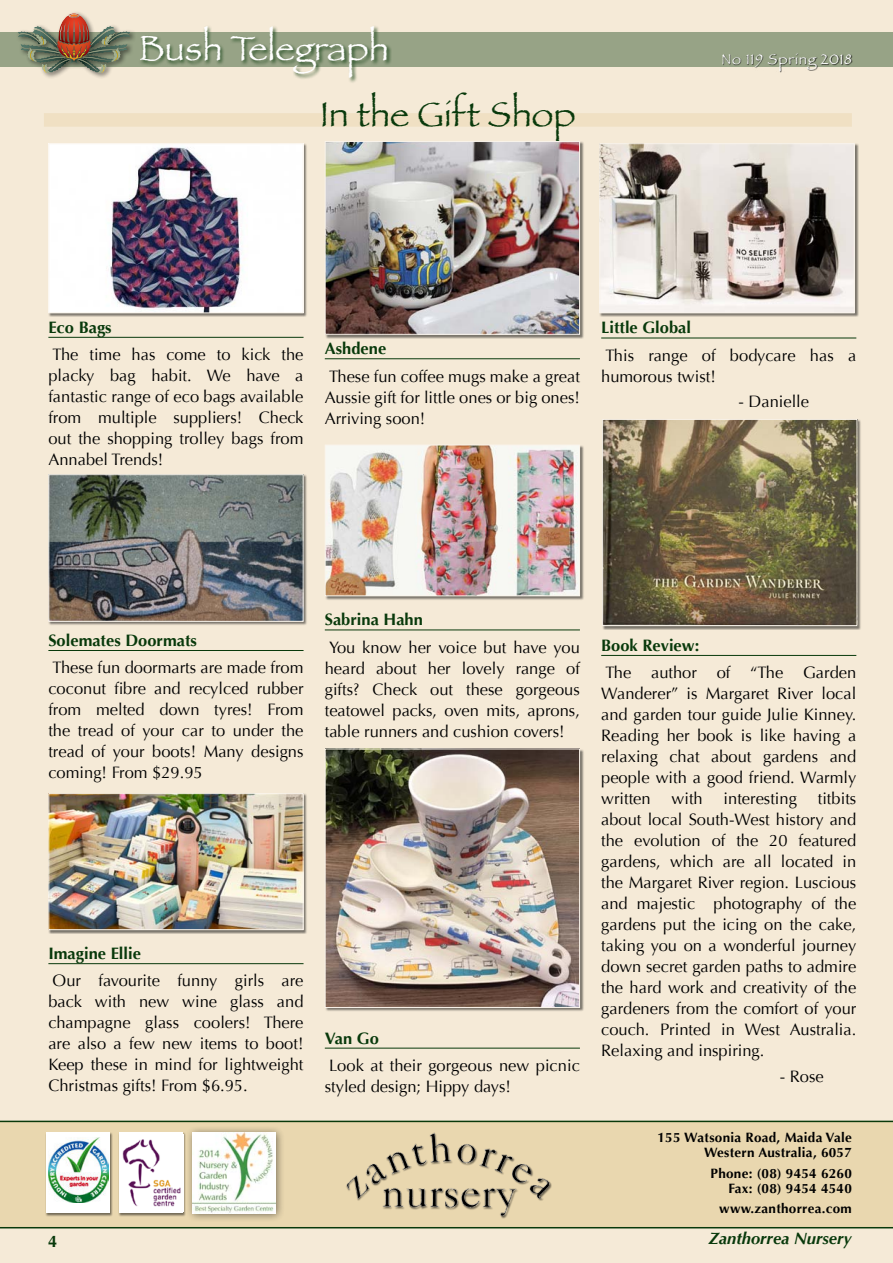
<style>
.page{position:relative;width:893px;height:1263px;background:#f5ead7}
.page>*{position:absolute;margin:0;border:0;box-sizing:border-box;transform-origin:0 0}
.t1{font:36px "Papyrus";color:#fff}
.t2{font:36px "Papyrus";color:#08390b}
.t3{font:16.5px/21px "Optima";color:#000;text-align:justify}
.t4{font:700 16.5px "Optima";color:#08390b}
.t5{font:italic 700 16.5px "Optima";color:#08390b}
.t6{font:15px "Papyrus";letter-spacing:.05em;color:#fff}
.t7{font:700 13.5px/15px "Optima";letter-spacing:.02em;color:#000;text-align:right}
</style>
<div class="page">
<div style="left:0;top:1121px;width:893px;height:107px;background:#e9d7af"></div>
<img style="left:346px;top:1133px;width:205px;height:84px">
<div style="left:0;top:33px;width:893px;height:34px;background:#97a386"></div>
<hr style="left:0;top:1227px;width:893px;height:1px;background:#08390b">
<hr style="left:0;top:1121px;width:893px;height:1px;background:#08390b">
<div style="left:139px;top:25px;width:253px;height:59px;background:#08390b;opacity:.75"></div>
<div style="left:723px;top:53px;width:129px;height:19px;background:#000;opacity:.75"></div>
<div style="left:45px;top:1132px;width:68px;height:84px;background:#000;opacity:.5"></div>
<div style="left:46px;top:1132px;width:64px;height:81px;background:#fff"></div>
<img style="left:48px;top:1138px;width:61px;height:64px">
<div style="left:118px;top:1132px;width:68px;height:84px;background:#000;opacity:.5"></div>
<div style="left:119px;top:1132px;width:64px;height:81px;background:#fff"></div>
<img style="left:122px;top:1139px;width:59px;height:68px">
<div style="left:44px;top:113px;width:808px;height:14px;background:#f0e0c3"></div>
<hr style="left:48px;top:337px;width:256px;height:1px;background:#08390b">
<hr style="left:48px;top:650px;width:256px;height:1px;background:#08390b">
<hr style="left:48px;top:963px;width:256px;height:1px;background:#08390b">
<hr style="left:325px;top:358px;width:255px;height:1px;background:#08390b">
<hr style="left:325px;top:629px;width:255px;height:1px;background:#08390b">
<hr style="left:325px;top:1048px;width:255px;height:1px;background:#08390b">
<hr style="left:601px;top:338px;width:255px;height:1px;background:#08390b">
<hr style="left:601px;top:655px;width:255px;height:1px;background:#08390b">
<div style="left:15px;top:11px;width:121px;height:69px;background:#000;opacity:.5"></div>
<img style="left:18px;top:13px;width:112px;height:60px">
<div style="left:49px;top:143px;width:259px;height:174px;background:#000;opacity:.5"></div>
<img style="left:50px;top:145px;width:252px;height:166px">
<div style="left:48px;top:143px;width:256px;height:170px;border:1px solid #faf4eb"></div>
<div style="left:49px;top:474px;width:259px;height:152px;background:#000;opacity:.5"></div>
<img style="left:50px;top:476px;width:252px;height:144px">
<div style="left:48px;top:474px;width:256px;height:148px;border:1px solid #faf4eb"></div>
<div style="left:49px;top:793px;width:259px;height:141px;background:#000;opacity:.5"></div>
<img style="left:50px;top:795px;width:252px;height:133px">
<div style="left:48px;top:793px;width:256px;height:137px;border:1px solid #faf4eb"></div>
<div style="left:325px;top:141px;width:259px;height:198px;background:#000;opacity:.5"></div>
<img style="left:327px;top:143px;width:251px;height:190px">
<div style="left:325px;top:141px;width:255px;height:194px;border:1px solid #faf4eb"></div>
<div style="left:325px;top:445px;width:259px;height:155px;background:#000;opacity:.5"></div>
<img style="left:327px;top:447px;width:251px;height:147px">
<div style="left:325px;top:445px;width:255px;height:151px;border:1px solid #faf4eb"></div>
<div style="left:325px;top:749px;width:259px;height:263px;background:#000;opacity:.5"></div>
<img style="left:327px;top:751px;width:251px;height:255px">
<div style="left:325px;top:749px;width:255px;height:259px;border:1px solid #faf4eb"></div>
<div style="left:600px;top:143px;width:259px;height:174px;background:#000;opacity:.5"></div>
<img style="left:601px;top:145px;width:252px;height:166px">
<div style="left:599px;top:143px;width:256px;height:170px;border:1px solid #faf4eb"></div>
<div style="left:602px;top:419px;width:259px;height:211px;background:#000;opacity:.5"></div>
<img style="left:604px;top:421px;width:251px;height:203px">
<div style="left:602px;top:419px;width:255px;height:207px;border:1px solid #faf4eb"></div>
<div style="left:185px;top:1125px;width:100px;height:98px;background:#000;opacity:.5"></div>
<img style="left:193px;top:1133px;width:83px;height:80px">
<h1 class="t1" style="left:139px;top:26px;width:252px">Bush Telegraph</h1>
<h1 class="t2" style="left:320px;top:92px;width:257px">In the Gift Shop</h1>
<p class="t6" style="left:722px;top:50px;width:132px">No 119 Spring 2018</p>
<p class="t4" style="left:48px;top:320px;width:65px">Eco Bags</p>
<p class="t3" style="left:48px;top:346px;width:257px">The time has come to kick the placky bag habit. We have a fantastic range of eco bags available from multiple suppliers! Check out the shopping trolley bags from Annabel Trends!</p>
<p class="t4" style="left:325px;top:342px;width:63px">Ashdene</p>
<p class="t3" style="left:325px;top:367px;width:257px">These fun coffee mugs make a great Aussie gift for little ones or big ones!<br>Arriving soon!</p>
<p class="t4" style="left:601px;top:321px;width:91px">Little Global</p>
<p class="t3" style="left:601px;top:346px;width:257px">This range of bodycare has a humorous twist!</p>
<p class="t3" style="left:738px;top:392px;width:72px">- Danielle</p>
<p class="t4" style="left:48px;top:633px;width:150px">Solemates Doormats</p>
<p class="t3" style="left:48px;top:659px;width:257px">These fun doormarts are made from coconut fibre and recylced rubber from melted down tyres! From the tread of your car to under the tread of your boots! Many designs coming! From $29.95</p>
<p class="t4" style="left:48px;top:947px;width:94px">Imagine Ellie</p>
<p class="t3" style="left:48px;top:972px;width:257px">Our favourite funny girls are back with new wine glass and champagne glass coolers! There are also a few new items to boot!<br>Keep these in mind for lightweight Christmas gifts! From $6.95.</p>
<p class="t4" style="left:48px;top:1235px;width:11px">4</p>
<p class="t4" style="left:325px;top:613px;width:100px">Sabrina Hahn</p>
<p class="t3" style="left:325px;top:638px;width:257px">You know her voice but have you heard about her lovely range of gifts? Check out these gorgeous teatowel packs, oven mits, aprons, table runners and cushion covers!</p>
<p class="t4" style="left:325px;top:1031px;width:56px">Van Go</p>
<p class="t3" style="left:325px;top:1056px;width:257px">Look at their gorgeous new picnic styled design; Hippy days!</p>
<p class="t4" style="left:601px;top:638px;width:100px">Book Review:</p>
<p class="t3" style="left:601px;top:664px;width:257px">The author of “The Garden Wanderer” is Margaret River local and garden tour guide Julie Kinney.<br>Reading her book is like having a relaxing chat about gardens and people with a good friend. Warmly written</p>
<p class="t3" style="left:601px;top:790px;width:257px;text-indent:217px">titbits about local South-West history and the evolution of the 20 featured gardens, which are all located in the Margaret River region. Luscious and majestic photography of the gardens put the icing on the cake, taking you on a wonderful journey down secret garden paths to admire the hard work and creativity of the gardeners from the comfort of your couch. Printed in West Australia.<br>Relaxing and inspiring.</p>
<p class="t3" style="left:780px;top:1067px;width:46px">- Rose</p>
<p class="t3" style="left:672px;top:790px;width:33px">with</p>
<p class="t3" style="left:724px;top:790px;width:75px">interesting</p>
<p class="t7" style="left:657px;top:1131px;width:196px">155 Watsonia Road, Maida Vale<br>Western Australia, 6057</p>
<p class="t7" style="left:711px;top:1167px;width:143px">Phone: (08) 9454 6260<br>Fax: (08) 9454 4540</p>
<p class="t7" style="left:719px;top:1202px;width:134px">www.zanthorrea.com</p>
<p class="t5" style="left:709px;top:1228px;width:145px">Zanthorrea Nursery</p>
</div>
